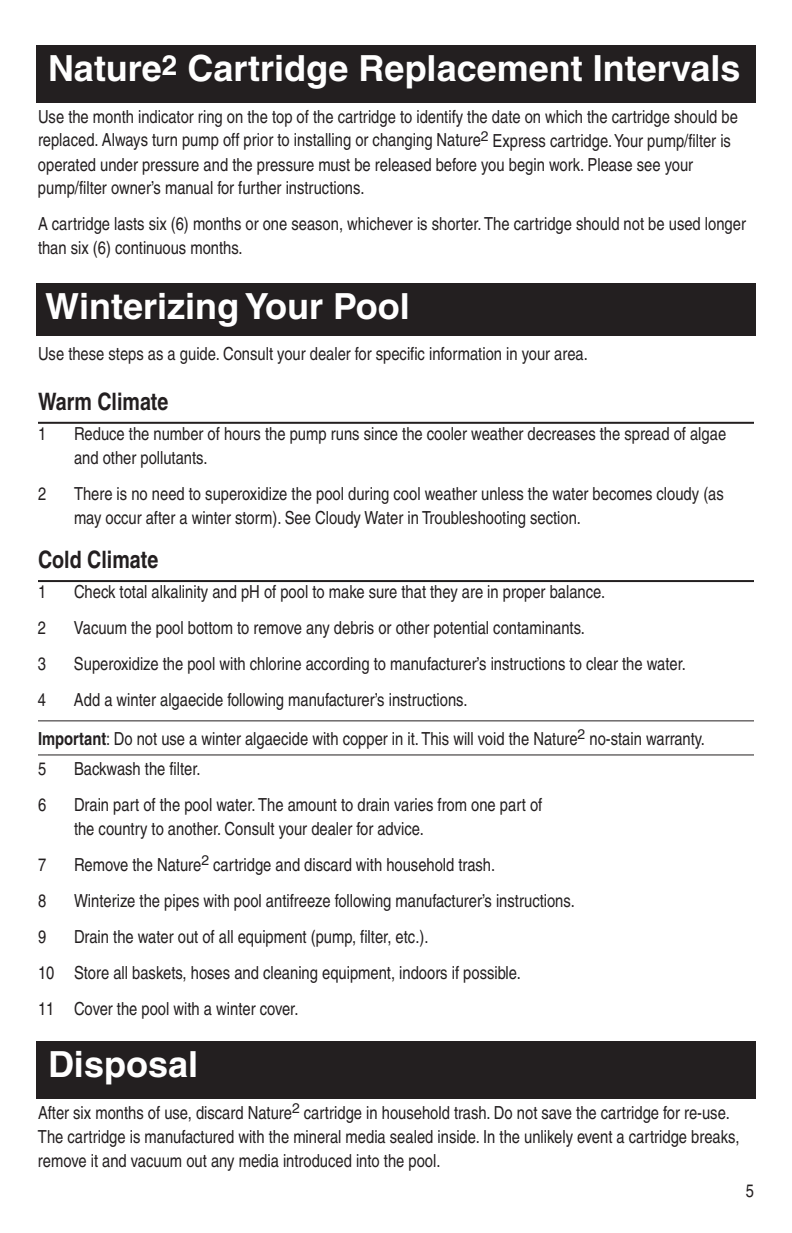
<style>
.page{position:relative;width:792px;height:1233px;background:#fff}
.page>*{position:absolute;margin:0;border:0;box-sizing:border-box;transform-origin:0 0}
.t1{font:700 36px "Helvetica";color:#fff}
.t2{font:700 condensed 24px "Helvetica";color:#231f20}
.t3{font:condensed 18px/24px "Helvetica";color:#231f20}
.s1{font-weight:700}
</style>
<div class="page">
<hr style="left:38px;top:422px;width:716px;height:2px;background:#231f20">
<hr style="left:38px;top:580px;width:716px;height:2px;background:#231f20">
<hr style="left:38px;top:720px;width:716px;height:1px;background:#231f20">
<hr style="left:38px;top:755px;width:716px;height:1px;background:#231f20">
<div style="left:36px;top:45px;width:720px;height:58px;background:#231f20"></div>
<div style="left:36px;top:283px;width:720px;height:53px;background:#231f20"></div>
<div style="left:36px;top:1041px;width:720px;height:58px;background:#231f20"></div>
<p class="t1" style="left:48px;top:55px;width:694px">Nature<sup>2</sup> Cartridge Replacement Intervals</p>
<p class="t3" style="left:38px;top:106px;width:702px">Use the month indicator ring on the top of the cartridge to identify the date on which the cartridge should be replaced. Always turn pump off prior to installing or changing Nature<sup>2</sup> Express cartridge.Your pump/filter is operated under pressure and the pressure must be released before you begin work. Please see your pump/filter owner’s manual for further instructions.</p>
<p class="t3" style="left:38px;top:214px;width:709px">A cartridge lasts six (6) months or one season, whichever is shorter. The cartridge should not be used longer than six (6) continuous months.</p>
<p class="t1" style="left:45px;top:293px;width:366px">Winterizing Your Pool</p>
<p class="t3" style="left:38px;top:343px;width:551px">Use these steps as a guide. Consult your dealer for specific information in your area.</p>
<h4 class="t2" style="left:38px;top:393px;width:132px">Warm Climate</h4>
<p class="t3" style="left:38px;top:423px;width:10px">1</p>
<p class="t3" style="left:74px;top:423px;width:654px">Reduce the number of hours the pump runs since the cooler weather decreases the spread of algae</p>
<p class="t3" style="left:74px;top:447px;width:135px">and other pollutants.</p>
<p class="t3" style="left:38px;top:483px;width:10px">2</p>
<p class="t3" style="left:74px;top:483px;width:651px">There is no need to superoxidize the pool during cool weather unless the water becomes cloudy (as</p>
<p class="t3" style="left:74px;top:507px;width:509px">may occur after a winter storm). See Cloudy Water in Troubleshooting section.</p>
<h4 class="t2" style="left:38px;top:551px;width:122px">Cold Climate</h4>
<p class="t3" style="left:38px;top:581px;width:10px">1</p>
<p class="t3" style="left:74px;top:581px;width:533px">Check total alkalinity and pH of pool to make sure that they are in proper balance.</p>
<p class="t3" style="left:38px;top:618px;width:10px">2</p>
<p class="t3" style="left:74px;top:618px;width:513px">Vacuum the pool bottom to remove any debris or other potential contaminants.</p>
<p class="t3" style="left:38px;top:654px;width:10px">3</p>
<p class="t3" style="left:74px;top:654px;width:614px">Superoxidize the pool with chlorine according to manufacturer’s instructions to clear the water.</p>
<p class="t3" style="left:38px;top:690px;width:10px">4</p>
<p class="t3" style="left:74px;top:690px;width:395px">Add a winter algaecide following manufacturer’s instructions.</p>
<p class="t3" style="left:38px;top:728px;width:669px"><span class="s1">Important</span>: Do not use a winter algaecide with copper in it. This will void the Nature<sup>2</sup> no-stain warranty.</p>
<p class="t3" style="left:38px;top:758px;width:10px">5</p>
<p class="t3" style="left:74px;top:758px;width:128px">Backwash the filter.</p>
<p class="t3" style="left:38px;top:794px;width:10px">6</p>
<p class="t3" style="left:74px;top:794px;width:470px">Drain part of the pool water. The amount to drain varies from one part of</p>
<p class="t3" style="left:74px;top:818px;width:351px">the country to another. Consult your dealer for advice.</p>
<p class="t3" style="left:38px;top:854px;width:10px">7</p>
<p class="t3" style="left:74px;top:854px;width:423px">Remove the Nature<sup>2</sup> cartridge and discard with household trash.</p>
<p class="t3" style="left:38px;top:890px;width:10px">8</p>
<p class="t3" style="left:74px;top:890px;width:502px">Winterize the pipes with pool antifreeze following manufacturer’s instructions.</p>
<p class="t3" style="left:38px;top:926px;width:10px">9</p>
<p class="t3" style="left:74px;top:926px;width:356px">Drain the water out of all equipment (pump, filter, etc.).</p>
<p class="t3" style="left:38px;top:962px;width:485px">10 Store all baskets, hoses and cleaning equipment, indoors if possible.</p>
<p class="t3" style="left:38px;top:998px;width:262px">11 Cover the pool with a winter cover.</p>
<p class="t1" style="left:48px;top:1051px;width:152px">Disposal</p>
<p class="t3" style="left:38px;top:1102px;width:703px">After six months of use, discard Nature<sup>2</sup> cartridge in household trash. Do not save the cartridge for re-use.<br>The cartridge is manufactured with the mineral media sealed inside. In the unlikely event a cartridge breaks, remove it and vacuum out any media introduced into the pool.</p>
<p class="t3" style="left:746px;top:1181px;width:10px">5</p>
</div>
